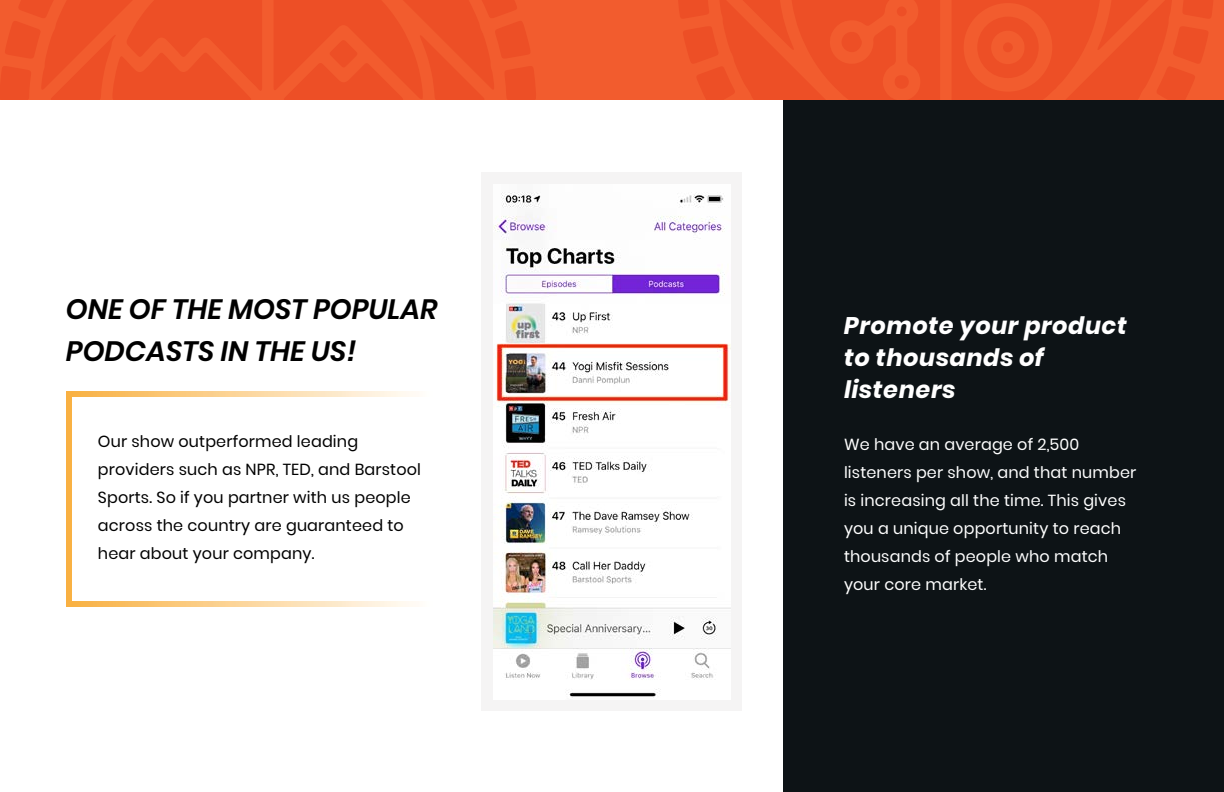
<style>
.page{position:relative;width:1224px;height:792px;background:#fff}
.page>*{position:absolute;margin:0;border:0;box-sizing:border-box;transform-origin:0 0}
.t1{font:italic 600 28px/42px "Poppins";color:#000}
.t2{font:italic 700 24px/32px "Poppins";letter-spacing:.025em;color:#fff}
.t3{font:16px/28px "Poppins";letter-spacing:.01em;color:#fff}
.t4{font:16px/28px "Poppins";letter-spacing:.01em;color:#000}
</style>
<div class="page">
<svg style="left:66px;top:392px;width:416px;height:214px"></svg>
<div style="left:72px;top:397px;width:450px;height:204px;background:#fff"></div>
<div style="left:783px;top:0;width:441px;height:792px;background:#0d1316"></div>
<div style="left:482px;top:173px;width:260px;height:538px;background:#f5f4f4"></div>
<img style="left:493px;top:192px;width:238px;height:508px">
<div style="left:0;top:0;width:1224px;height:100px;background:#f25c2e"></div>
<svg style="left:0;top:0;width:536px;height:100px;fill:#ed4f26"></svg>
<svg style="left:1209px;top:0;width:4px;height:18px"></svg>
<svg style="left:678px;top:0;width:531px;height:100px;fill:#ed4f26"></svg>
<h1 class="t1" style="left:66px;top:288px;width:373px">ONE OF THE MOST POPULAR<br>PODCASTS IN THE US!</h1>
<p class="t4" style="left:98px;top:427px;width:325px">Our show outperformed leading providers such as NPR, TED, and Barstool Sports. So if you partner with us people across the country are guaranteed to hear about your company.</p>
<h2 class="t2" style="left:844px;top:310px;width:284px">Promote your product to thousands of listeners</h2>
<p class="t3" style="left:844px;top:431px;width:294px">We have an average of 2,500 listeners per show, and that number is increasing all the time. This gives you a unique opportunity to reach thousands of people who match your core market.</p>
</div>
